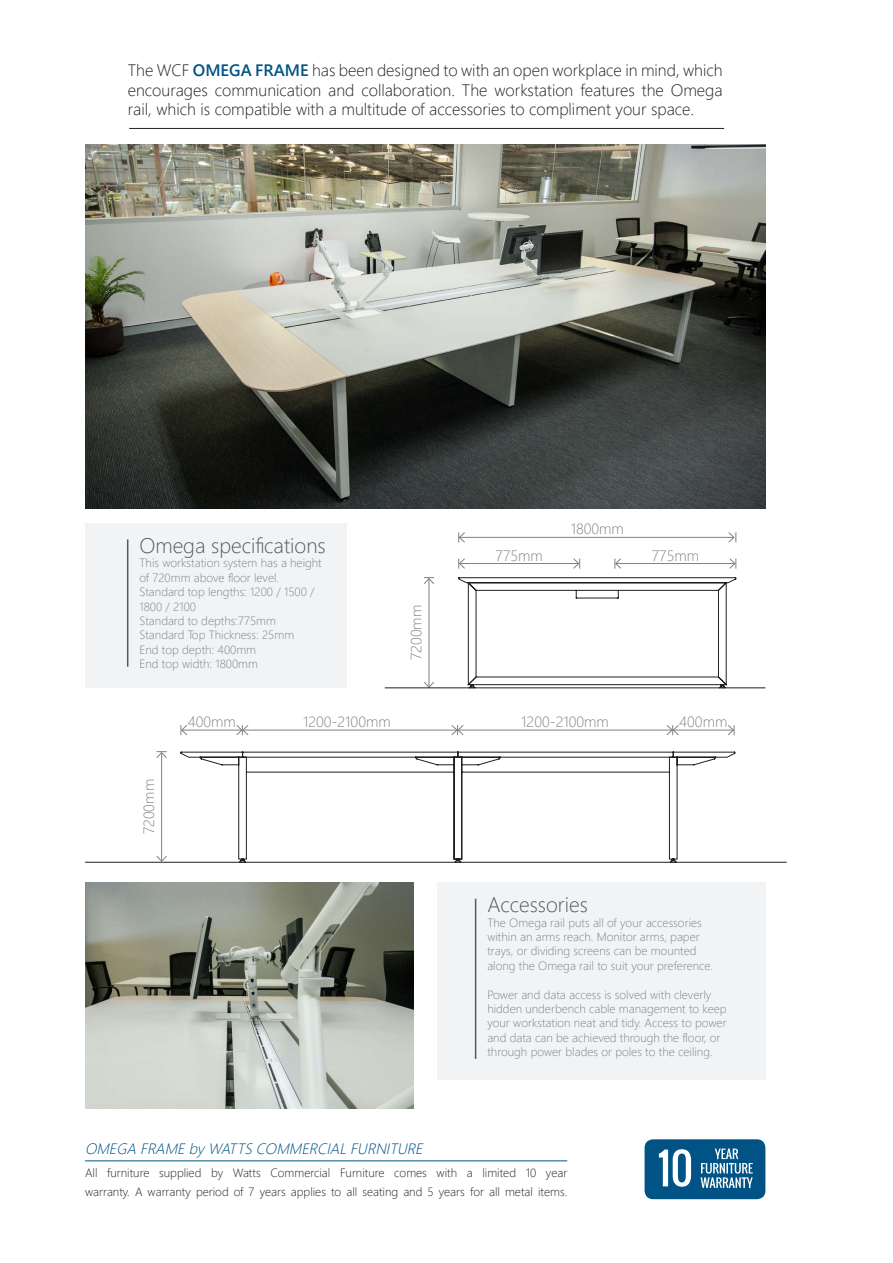
<style>
.page{position:relative;width:893px;height:1263px;background:#fff}
.page>*{position:absolute;margin:0;border:0;box-sizing:border-box;transform-origin:0 0}
.t1{font:300 21px "Segoe UI";color:#57585a}
.t2{font:300 16.5px/19.8px "Segoe UI";color:#231f20;text-align:justify}
.t3{font:300 15px "Segoe UI";color:#808285}
.t4{font:italic 300 15px "Segoe UI";color:#015386}
.t5{font:300 12px/14.4px "Segoe UI";color:#808285}
.t6{font:300 12px/19.8px "Segoe UI";color:#231f20}
.s1{font-weight:600;color:#015386}
</style>
<div class="page">
<hr style="left:85px;top:1160px;width:482px;height:1px;background:#015386">
<hr style="left:129px;top:128px;width:595px;height:1px;background:#231f20">
<div style="left:645px;top:1139px;width:120px;height:60px;background:#015386;border-radius:9px"></div>
<svg style="left:701px;top:1148px;width:52px;height:40px"></svg>
<svg style="left:659px;top:1149px;width:32px;height:38px"></svg>
<img style="left:85px;top:883px;width:329px;height:225px">
<hr style="left:459px;top:563px;width:120px;height:1px;background:#808285">
<svg style="left:573px;top:558px;width:7px;height:11px"></svg>
<svg style="left:458px;top:558px;width:7px;height:11px"></svg>
<hr style="left:429px;top:579px;width:1px;height:108px;background:#808285">
<svg style="left:423px;top:577px;width:11px;height:8px"></svg>
<svg style="left:424px;top:681px;width:10px;height:6px"></svg>
<div style="left:85px;top:523px;width:262px;height:165px;background:#f2f3f4"></div>
<hr style="left:127px;top:539px;width:1px;height:128px;background:#57585a">
<img style="left:86px;top:144px;width:679px;height:364px">
<svg style="left:458px;top:577px;width:279px;height:112px"></svg>
<svg style="left:180px;top:751px;width:556px;height:111px"></svg>
<hr style="left:85px;top:862px;width:702px;height:1px;background:#231f20">
<hr style="left:385px;top:687px;width:380px;height:1px;background:#231f20">
<hr style="left:616px;top:563px;width:119px;height:1px;background:#808285">
<svg style="left:729px;top:558px;width:7px;height:11px"></svg>
<svg style="left:614px;top:558px;width:7px;height:11px"></svg>
<hr style="left:459px;top:537px;width:275px;height:1px;background:#808285">
<svg style="left:728px;top:532px;width:8px;height:11px"></svg>
<svg style="left:458px;top:532px;width:8px;height:11px"></svg>
<hr style="left:161px;top:753px;width:1px;height:108px;background:#808285">
<svg style="left:156px;top:751px;width:11px;height:8px"></svg>
<svg style="left:156px;top:855px;width:11px;height:7px"></svg>
<hr style="left:182px;top:730px;width:60px;height:1px;background:#808285">
<svg style="left:181px;top:725px;width:7px;height:11px"></svg>
<hr style="left:243px;top:730px;width:214px;height:1px;background:#808285">
<svg style="left:236px;top:725px;width:13px;height:11px"></svg>
<hr style="left:673px;top:730px;width:60px;height:1px;background:#808285">
<svg style="left:727px;top:725px;width:8px;height:11px"></svg>
<hr style="left:458px;top:730px;width:214px;height:1px;background:#808285">
<svg style="left:451px;top:725px;width:13px;height:11px"></svg>
<svg style="left:666px;top:725px;width:13px;height:11px"></svg>
<div style="left:437px;top:883px;width:328px;height:197px;background:#f2f3f4"></div>
<hr style="left:475px;top:899px;width:1px;height:160px;background:#57585a">
<p class="t2" style="left:128px;top:59px;width:596px">The WCF <span class="s1">OMEGA FRAME</span> has been designed to with an open workplace in mind, which encourages communication and collaboration. The workstation features the Omega rail, which is compatible with a multitude of accessories to compliment your space.</p>
<p class="t1" style="left:139px;top:529px;width:188px">Omega specifications</p>
<p class="t5" style="left:139px;top:555px;width:184px">This workstation system has a height of 720mm above floor level.</p>
<p class="t5" style="left:139px;top:584px;width:177px">Standard top lengths: 1200 / 1500 /<br>1800 / 2100</p>
<p class="t5" style="left:139px;top:613px;width:138px">Standard to depths:775mm</p>
<p class="t5" style="left:139px;top:627px;width:156px">Standard Top Thickness: 25mm</p>
<p class="t5" style="left:139px;top:642px;width:118px">End top depth: 400mm</p>
<p class="t5" style="left:139px;top:656px;width:120px">End top width: 1800mm</p>
<p class="t3" style="left:404px;top:660px;width:57px;rotate:-90deg">7200mm</p>
<p class="t3" style="left:495px;top:543px;width:49px">775mm</p>
<p class="t3" style="left:571px;top:517px;width:55px">1800mm</p>
<p class="t3" style="left:652px;top:543px;width:49px">775mm</p>
<p class="t3" style="left:137px;top:834px;width:57px;rotate:-90deg">7200mm</p>
<p class="t3" style="left:188px;top:710px;width:50px">400mm</p>
<p class="t3" style="left:521px;top:710px;width:89px">1200-2100mm</p>
<p class="t3" style="left:679px;top:710px;width:50px">400mm</p>
<p class="t3" style="left:303px;top:710px;width:89px">1200-2100mm</p>
<p class="t1" style="left:487px;top:888px;width:102px">Accessories</p>
<p class="t5" style="left:487px;top:915px;width:227px">The Omega rail puts all of your accessories within an arms reach. Monitor arms, paper trays, or dividing screens can be mounted along the Omega rail to suit your preference.</p>
<p class="t5" style="left:487px;top:987px;width:241px">Power and data access is solved with cleverly hidden underbench cable management to keep your workstation neat and tidy. Access to power and data can be achieved through the floor, or through power blades or poles to the ceiling.</p>
<p class="t4" style="left:85px;top:1137px;width:344px">OMEGA FRAMEbyWATTSCOMMERCIALFURNITURE</p>
<p class="t6" style="left:85px;top:1162px;width:484px">All furniture supplied by Watts Commercial Furniture comes with a limited 10 year warranty. A warranty period of 7 years applies to all seating and 5 years for all metal items.</p>
</div>
